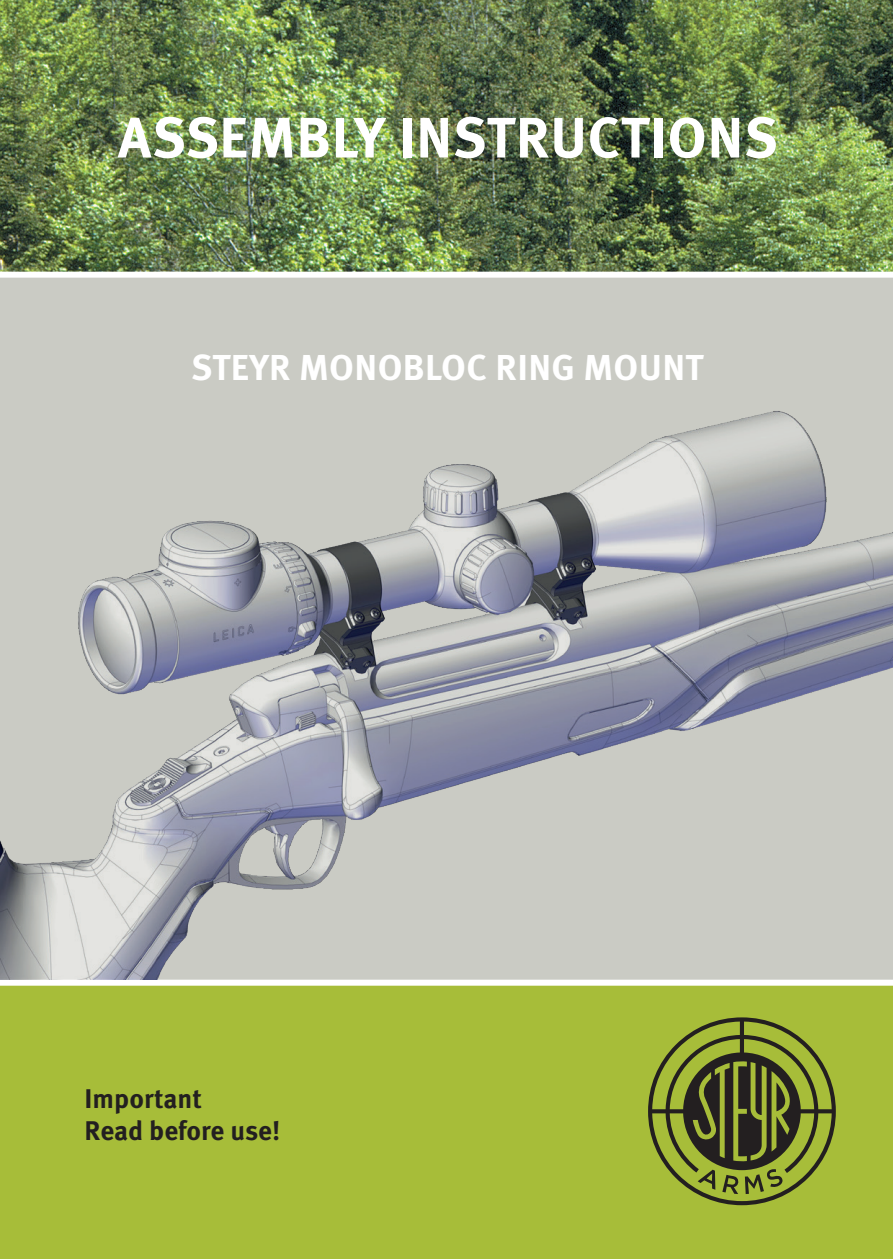
<style>
.page{position:relative;width:893px;height:1259px;background:#fff}
.page>*{position:absolute;margin:0;border:0;box-sizing:border-box;transform-origin:0 0}
.t1{font:700 57px "Meta Pro";letter-spacing:.01em;color:#fff}
.t2{font:700 36px "Meta Pro";letter-spacing:.01em;color:#fff}
.t3{font:700 27px/32.4px "Meta Pro";color:#231f20}
</style>
<div class="page">
<img style="left:0;top:0;width:893px;height:272px">
<div style="left:0;top:274px;width:893px;height:744px;background:#cacbc4"></div>
<div style="left:0;top:985px;width:893px;height:274px;background:#a7bd39"></div>
<div style="left:0;top:979px;width:893px;height:6px;background:#fff"></div>
<div style="left:0;top:272px;width:893px;height:6px;background:#fff"></div>
<svg style="left:648px;top:1017px;width:188px;height:188px"></svg>
<img style="left:0;top:411px;width:893px;height:568px">
<h1 class="t1" style="left:118px;top:102px;width:662px">ASSEMBLY INSTRUCTIONS</h1>
<h2 class="t2" style="left:191px;top:345px;width:514px">STEYR MONOBLOC RING MOUNT</h2>
<p class="t3" style="left:85px;top:1082px;width:197px">Important<br>Read before use!</p>
</div>
